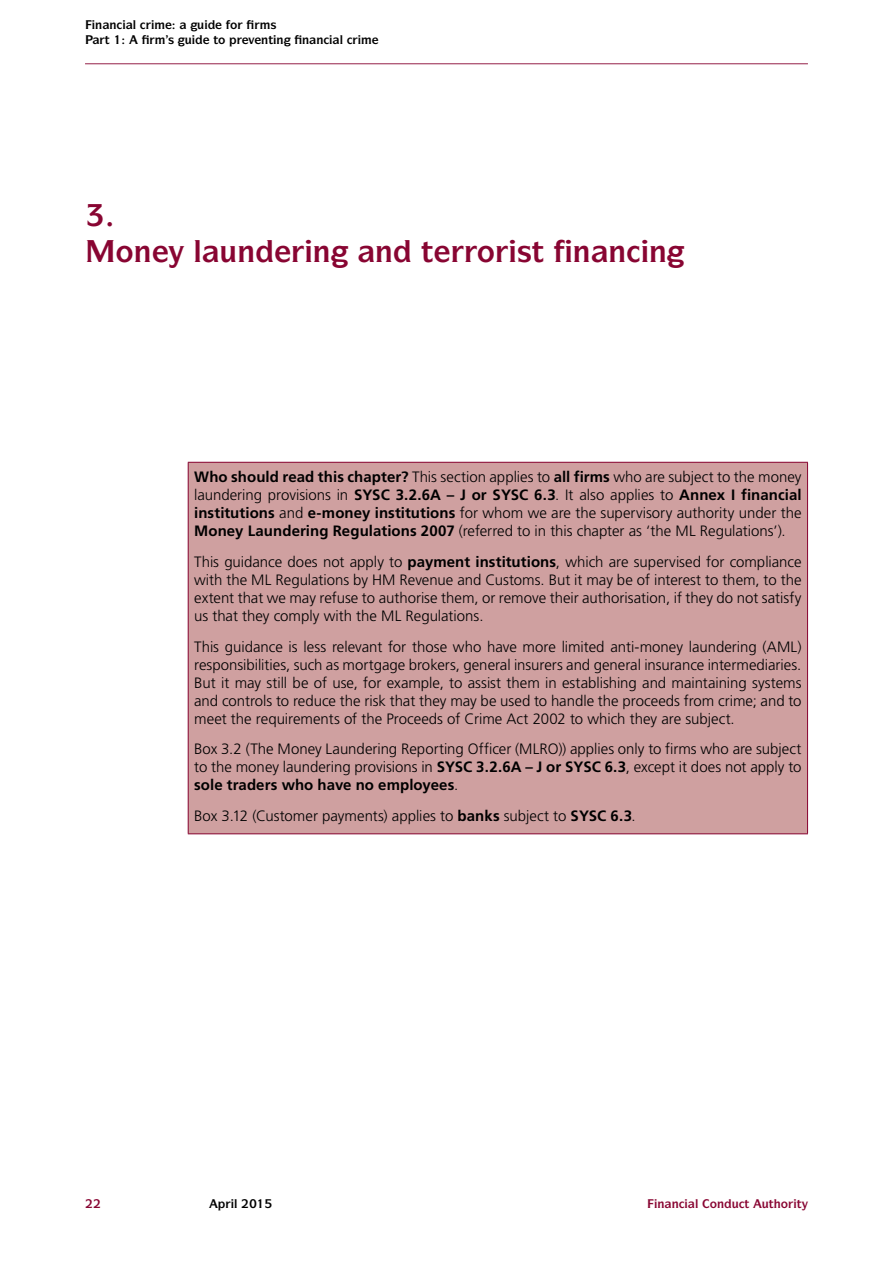
<style>
.page{position:relative;width:893px;height:1263px;background:#fff}
.page>*{position:absolute;margin:0;border:0;box-sizing:border-box;transform-origin:0 0}
.t1{font:700 30px "ITC Symbol Std";color:#880532}
.t2{font:300 15px/18px "Frutiger LT Std";color:#000;text-align:justify}
.t3{font:700 12px "ITC Symbol Std";color:#880532}
.t4{font:700 12px "ITC Symbol Std";color:#000}
.s1{font-weight:700}
</style>
<div class="page">
<hr style="left:85px;top:63px;width:723px;height:1px;background:#880532">
<div style="left:188px;top:462px;width:619px;height:372px;background:#cfa0a0"></div>
<hr style="left:188px;top:462px;width:620px;height:1px;background:#880532">
<hr style="left:188px;top:463px;width:1px;height:370px;background:#880532">
<hr style="left:807px;top:463px;width:1px;height:370px;background:#880532">
<hr style="left:188px;top:833px;width:620px;height:1px;background:#880532">
<p class="t4" style="left:133px;top:17px;width:5px">●</p>
<p class="t4" style="left:249px;top:31px;width:37px">❖ ■▼■</p>
<p class="t4" style="left:340px;top:31px;width:5px">●</p>
<h1 class="t1" style="left:193px;top:232px;width:63px">● ◆■</h1>
<h1 class="t1" style="left:313px;top:232px;width:122px">■ ■ ▼</h1>
<h1 class="t1" style="left:477px;top:232px;width:192px">□▲▼ ■■■</h1>
<p class="t2" style="left:194px;top:468px;width:609px"><span class="s1">Who should read this chapter?</span> This section applies to <span class="s1">all firms</span> who are subject to the money laundering provisions in <span class="s1">SYSC 3.2.6A – J or SYSC 6.3</span>. It also applies to <span class="s1">Annex I financial institutions</span> and <span class="s1">e-money institutions</span> for whom we are the supervisory authority under the <span class="s1">Money Laundering Regulations 2007</span> (referred to in this chapter as ‘the ML Regulations’).</p>
<p class="t2" style="left:194px;top:553px;width:609px">This guidance does not apply to <span class="s1">payment institutions</span>, which are supervised for compliance with the ML Regulations by HM Revenue and Customs. But it may be of interest to them, to the extent that we may refuse to authorise them, or remove their authorisation, if they do not satisfy us that they comply with the ML Regulations.</p>
<p class="t2" style="left:194px;top:638px;width:609px">This guidance is less relevant for those who have more limited anti-money laundering (AML) responsibilities, such as mortgage brokers, general insurers and general insurance intermediaries.<br>But it may still be of use, for example, to assist them in establishing and maintaining systems and controls to reduce the risk that they may be used to handle the proceeds from crime; and to meet the requirements of the Proceeds of Crime Act 2002 to which they are subject.</p>
<p class="t2" style="left:194px;top:740px;width:609px">Box 3.2 (The Money Laundering Reporting Officer (MLRO)) applies only to firms who are subject to the money laundering provisions in <span class="s1">SYSC 3.2.6A – J or SYSC 6.3</span>, except it does not apply to <span class="s1">sole traders who have no employees</span>.</p>
<p class="t2" style="left:194px;top:807px;width:443px">Box 3.12 (Customer payments) applies to <span class="s1">banks</span> subject to <span class="s1">SYSC 6.3</span>.</p>
<p class="t4" style="left:234px;top:1196px;width:5px">●</p>
<p class="t3" style="left:695px;top:1196px;width:108px">● □■◆▼ ◆▼□ ▼</p>
</div>
